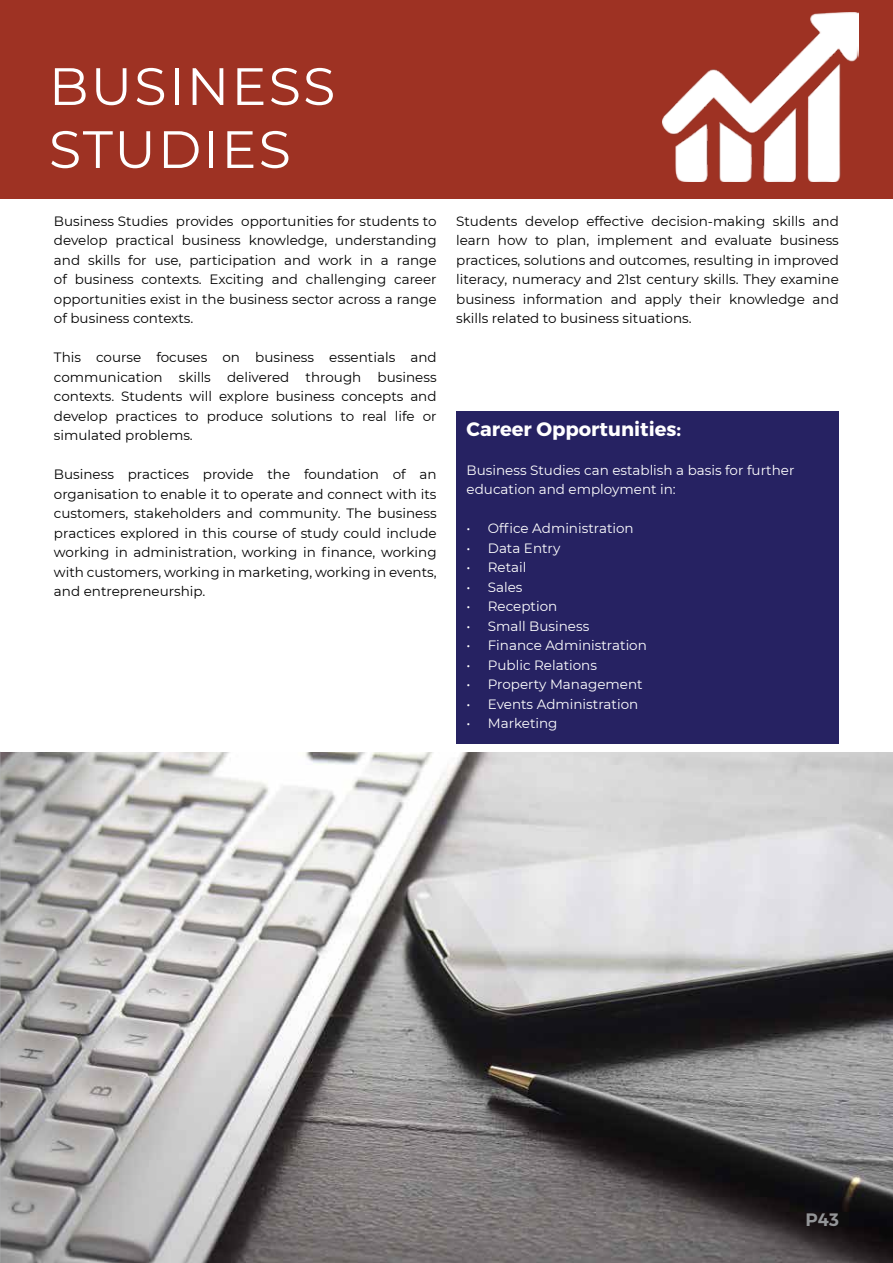
<style>
.page{position:relative;width:893px;height:1263px;background:#fff}
.page>*{position:absolute;margin:0;border:0;box-sizing:border-box;transform-origin:0 0}
.t1{font:52.5px/63px "Montserrat";letter-spacing:.04em;color:#fff}
.t2{font:700 19.5px "Montserrat";color:#fff}
.t3{font:600 18px "Montserrat";color:#939598}
.t4{font:13.5px/19.5px "Montserrat";color:#000;text-align:justify}
.t5{font:13.5px/19.5px "Montserrat";color:#fff}
</style>
<div class="page">
<div style="left:0;top:0;width:893px;height:198px;background:#9e3223"></div>
<img style="left:662px;top:13px;width:197px;height:169px">
<img style="left:1px;top:753px;width:892px;height:510px">
<div style="left:456px;top:412px;width:383px;height:332px;background:#262262"></div>
<img style="left:0;top:752px;width:1px;height:510px">
<h1 class="t1" style="left:49px;top:53px;width:288px">BUSINESS<br>STUDIES</h1>
<p class="t4" style="left:54px;top:211px;width:384px">Business Studies provides opportunities for students to develop practical business knowledge, understanding and skills for use, participation and work in a range of business contexts. Exciting and challenging career opportunities exist in the business sector across a range of business contexts.</p>
<p class="t4" style="left:54px;top:347px;width:384px">This course focuses on business essentials and communication skills delivered through business contexts. Students will explore business concepts and develop practices to produce solutions to real life or simulated problems.</p>
<p class="t4" style="left:54px;top:464px;width:384px">Business practices provide the foundation of an organisation to enable it to operate and connect with its customers, stakeholders and community. The business practices explored in this course of study could include working in administration, working in finance, working with customers, working in marketing, working in events, and entrepreneurship.</p>
<p class="t4" style="left:456px;top:211px;width:384px">Students develop effective decision-making skills and learn how to plan, implement and evaluate business practices, solutions and outcomes, resulting in improved literacy, numeracy and 21st century skills. They examine business information and apply their knowledge and skills related to business situations.</p>
<h2 class="t2" style="left:467px;top:417px;width:216px">Career Opportunities:</h2>
<p class="t5" style="left:467px;top:460px;width:329px">Business Studies can establish a basis for further education and employment in:</p>
<p class="t5" style="left:467px;top:518px;width:169px">• Office Administration</p>
<p class="t5" style="left:467px;top:538px;width:95px">• Data Entry</p>
<p class="t5" style="left:467px;top:557px;width:61px">• Retail</p>
<p class="t5" style="left:467px;top:577px;width:57px">• Sales</p>
<p class="t5" style="left:467px;top:596px;width:92px">• Reception</p>
<p class="t5" style="left:467px;top:616px;width:124px">• Small Business</p>
<p class="t5" style="left:467px;top:635px;width:182px">• Finance Administration</p>
<p class="t5" style="left:467px;top:655px;width:132px">• Public Relations</p>
<p class="t5" style="left:467px;top:674px;width:177px">• Property Management</p>
<p class="t5" style="left:467px;top:694px;width:173px">• Events Administration</p>
<p class="t5" style="left:467px;top:713px;width:92px">• Marketing</p>
<h3 class="t3" style="left:806px;top:1209px;width:35px">P43</h3>
</div>
